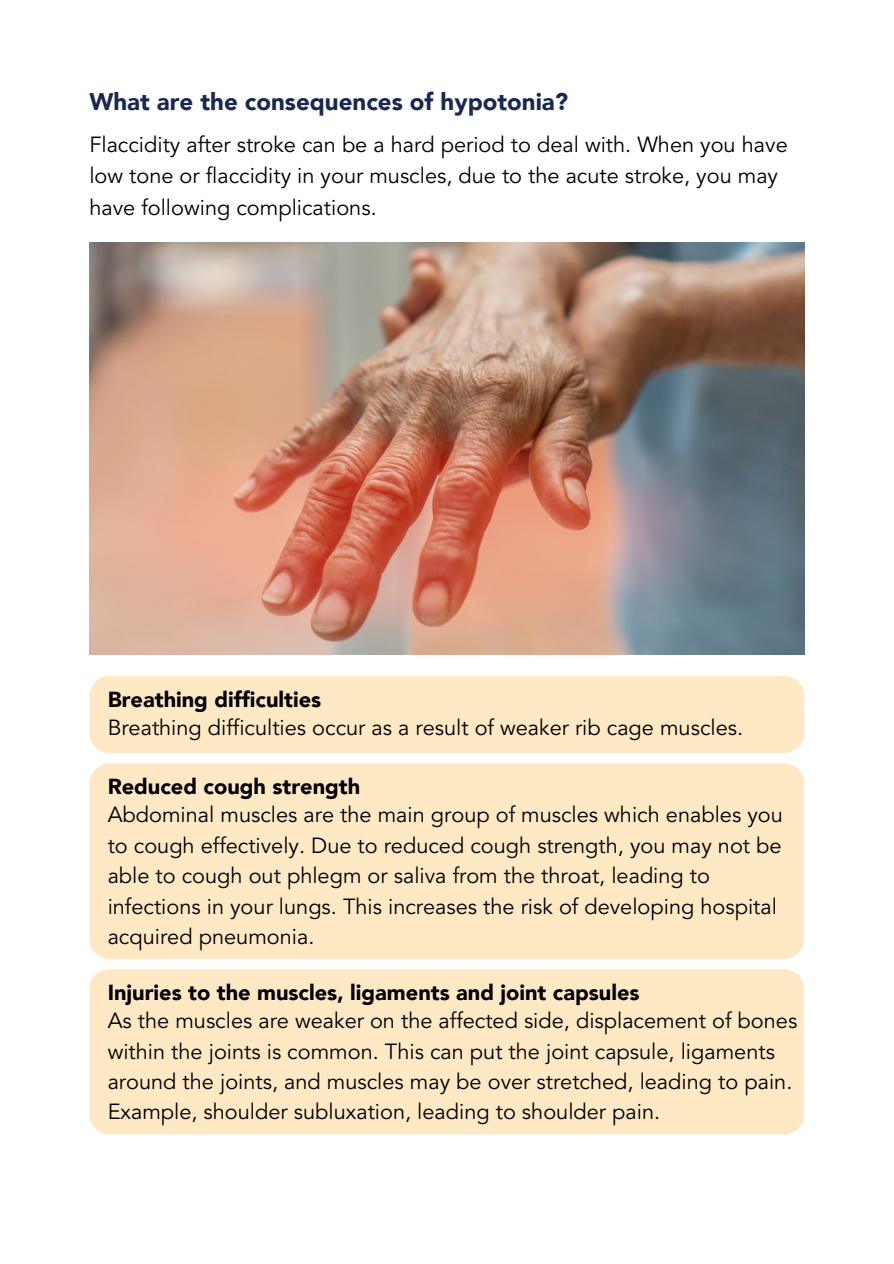
<style>
.page{position:relative;width:894px;height:1264px;background:#fff}
.page>*{position:absolute;margin:0;border:0;box-sizing:border-box;transform-origin:0 0}
.t1{font:900 24px "Avenir LT";color:#182853}
.t2{font:21.75px/30.3px "Avenir LT Std";color:#000}
.t3{font:900 21.75px "Avenir LT";color:#000}
</style>
<div class="page">
<div style="left:89px;top:676px;width:715px;height:77px;background:#ffe8c4;border-radius:20px"></div>
<div style="left:89px;top:763px;width:714px;height:196px;background:#ffe8c4;border-radius:20px"></div>
<div style="left:89px;top:969px;width:714px;height:165px;background:#ffe8c4;border-radius:20px"></div>
<img style="left:89px;top:243px;width:715px;height:411px">
<p class="t1" style="left:89px;top:88px;width:480px">What are the consequences of hypotonia?</p>
<p class="t2" style="left:89px;top:130px;width:699px;line-height:31.5px">Flaccidity after stroke can be a hard period to deal with. When you have low tone or flaccidity in your muscles, due to the acute stroke, you may have following complications.</p>
<p class="t3" style="left:108px;top:686px;width:215px">Breathing difficulties</p>
<p class="t2" style="left:108px;top:714px;width:636px">Breathing difficulties occur as a result of weaker rib cage muscles.</p>
<p class="t3" style="left:108px;top:773px;width:254px">Reduced cough strength</p>
<p class="t2" style="left:108px;top:801px;width:676px">Abdominal muscles are the main group of muscles which enables you to cough effectively. Due to reduced cough strength, you may not be able to cough out phlegm or saliva from the throat, leading to infections in your lungs. This increases the risk of developing hospital acquired pneumonia.</p>
<p class="t3" style="left:108px;top:979px;width:533px">Injuries to the muscles, ligaments and joint capsules</p>
<p class="t2" style="left:108px;top:1007px;width:691px">As the muscles are weaker on the affected side, displacement of bones within the joints is common. This can put the joint capsule, ligaments around the joints, and muscles may be over stretched, leading to pain.<br>Example, shoulder subluxation, leading to shoulder pain.</p>
</div>
